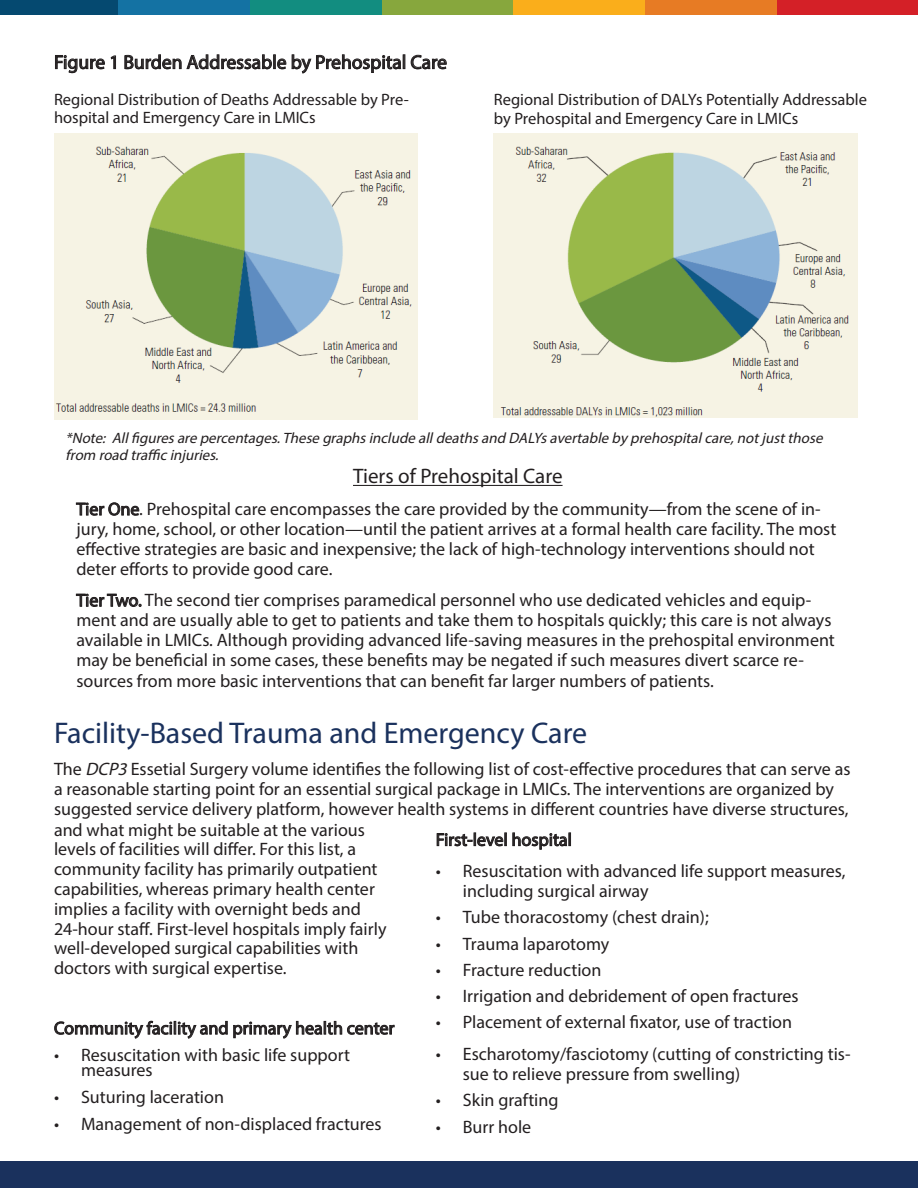
<style>
.page{position:relative;width:918px;height:1188px;background:#fff}
.page>*{position:absolute;margin:0;border:0;box-sizing:border-box;transform-origin:0 0}
.t1{font:30px "Myriad Pro";color:#1a315d}
.t2{font:21px "Myriad Pro";color:#231f20}
.t3{font:19.5px "Myriad Pro";color:#231f20}
.t4{font:18px/19.8px "Myriad Pro";color:#231f20}
.t5{font:16.5px/18.1px "Myriad Pro";color:#231f20}
.t6{font:italic 15px/16.5px "Myriad Pro";color:#231f20}
.s1{font-style:italic}
</style>
<div class="page">
<div style="left:0;top:0;width:119px;height:15px;background:#054970"></div>
<div style="left:118px;top:0;width:133px;height:15px;background:#1472a3"></div>
<div style="left:250px;top:0;width:132px;height:15px;background:#128d80"></div>
<div style="left:382px;top:0;width:132px;height:15px;background:#87a73d"></div>
<div style="left:514px;top:0;width:132px;height:15px;background:#faae1b"></div>
<div style="left:646px;top:0;width:132px;height:15px;background:#e77b24"></div>
<div style="left:777px;top:0;width:141px;height:15px;background:#d42027"></div>
<div style="left:0;top:1161px;width:918px;height:27px;background:#1a315d"></div>
<hr style="left:353px;top:485px;width:210px;height:1px;background:#231f20">
<svg style="left:76px;top:503px;width:63px;height:13px"></svg>
<svg style="left:76px;top:594px;width:65px;height:13px"></svg>
<svg style="left:54px;top:1021px;width:340px;height:17px"></svg>
<svg style="left:437px;top:833px;width:70px;height:13px"></svg>
<svg style="left:513px;top:833px;width:58px;height:16px"></svg>
<svg style="left:55px;top:55px;width:50px;height:18px"></svg>
<svg style="left:111px;top:56px;width:5px;height:13px"></svg>
<svg style="left:125px;top:55px;width:56px;height:15px"></svg>
<svg style="left:187px;top:55px;width:99px;height:14px"></svg>
<svg style="left:292px;top:55px;width:113px;height:18px"></svg>
<svg style="left:411px;top:55px;width:36px;height:14px"></svg>
<img style="left:54px;top:134px;width:364px;height:285px">
<img style="left:494px;top:134px;width:364px;height:284px">
<p class="t3" style="left:54px;top:50px;width:395px">Figure 1 Burden Addressable by Prehospital Care</p>
<p class="t5" style="left:54px;top:90px;width:356px">Regional Distribution of Deaths Addressable by Pre&shy;hospital and Emergency Care in LMICs</p>
<p class="t5" style="left:494px;top:91px;width:375px">Regional Distribution of DALYs Potentially Addressable by Prehospital and Emergency Care in LMICs</p>
<p class="t6" style="left:66px;top:430px;width:762px">*Note: Allfiguresare percentages.These graphsinclude alldeathsand DALYsavertable byprehospitalcare,notjustthose from road trafficinjuries.</p>
<p class="t2" style="left:353px;top:463px;width:211px">Tiers of Prehospital Care</p>
<p class="t4" style="left:76px;top:499px;width:761px">Tier One. Prehospital care encompasses the care provided by the community—from the scene of in&shy;jury, home, school, or other location—until the patient arrives at a formal health care facility. The most effective strategies are basic and inexpensive; the lack of high-technology interventions should not deter efforts to provide good care.</p>
<p class="t4" style="left:76px;top:590px;width:760px">Tier Two. The second tier comprises paramedical personnel who use dedicated vehicles and equip&shy;ment and are usually able to get to patients and take them to hospitals quickly; this care is not always available in LMICs. Although providing advanced life-saving measures in the prehospital environment may be beneficial in some cases, these benefits may be negated if such measures divert scarce re-</p>
<p class="t4" style="left:76px;top:671px;width:639px">sources from more basic interventions that can benefit far larger numbers of patients.</p>
<p class="t1" style="left:54px;top:715px;width:535px">Facility-Based Trauma and Emergency Care</p>
<p class="t4" style="left:54px;top:759px;width:798px">The <span class="s1">DCP3</span> Essetial Surgery volume identifies the following list of cost-effective procedures that can serve as a reasonable starting point for an essential surgical package in LMICs. The interventions are organized by suggested service delivery platform, however health systems in different countries have diverse structures,</p>
<p class="t4" style="left:54px;top:819px;width:334px">and what might be suitable at the various levels of facilities will differ. For this list, a community facility has primarily outpatient capabilities, whereas primary health center implies a facility with overnight beds and 24-hour staff. First-level hospitals imply fairly well-developed surgical capabilities with doctors with surgical expertise.</p>
<p class="t4" style="left:54px;top:1018px;width:342px">Community facility and primary health center</p>
<p class="t4" style="left:81px;top:1047px;width:271px;line-height:15px;text-indent:-27px">• Resuscitation with basic life support measures</p>
<p class="t4" style="left:54px;top:1087px;width:172px">• Suturing laceration</p>
<p class="t4" style="left:54px;top:1114px;width:329px">• Management of non-displaced fractures</p>
<p class="t4" style="left:436px;top:829px;width:138px">First-level hospital</p>
<p class="t4" style="left:463px;top:861px;width:384px;text-indent:-27px">• Resuscitation with advanced life support measures, including surgical airway</p>
<p class="t4" style="left:436px;top:907px;width:274px">• Tube thoracostomy (chest drain);</p>
<p class="t4" style="left:436px;top:934px;width:175px">• Trauma laparotomy</p>
<p class="t4" style="left:436px;top:960px;width:167px">• Fracture reduction</p>
<p class="t4" style="left:436px;top:986px;width:364px">• Irrigation and debridement of open fractures</p>
<p class="t4" style="left:436px;top:1012px;width:358px">• Placement of external fixator, use of traction</p>
<p class="t4" style="left:463px;top:1044px;width:389px;text-indent:-27px">• Escharotomy/fasciotomy (cutting of constricting tis&shy;sue to relieve pressure from swelling)</p>
<p class="t4" style="left:436px;top:1090px;width:124px">• Skin grafting</p>
<p class="t4" style="left:436px;top:1116px;width:97px">• Burr hole</p>
</div>
